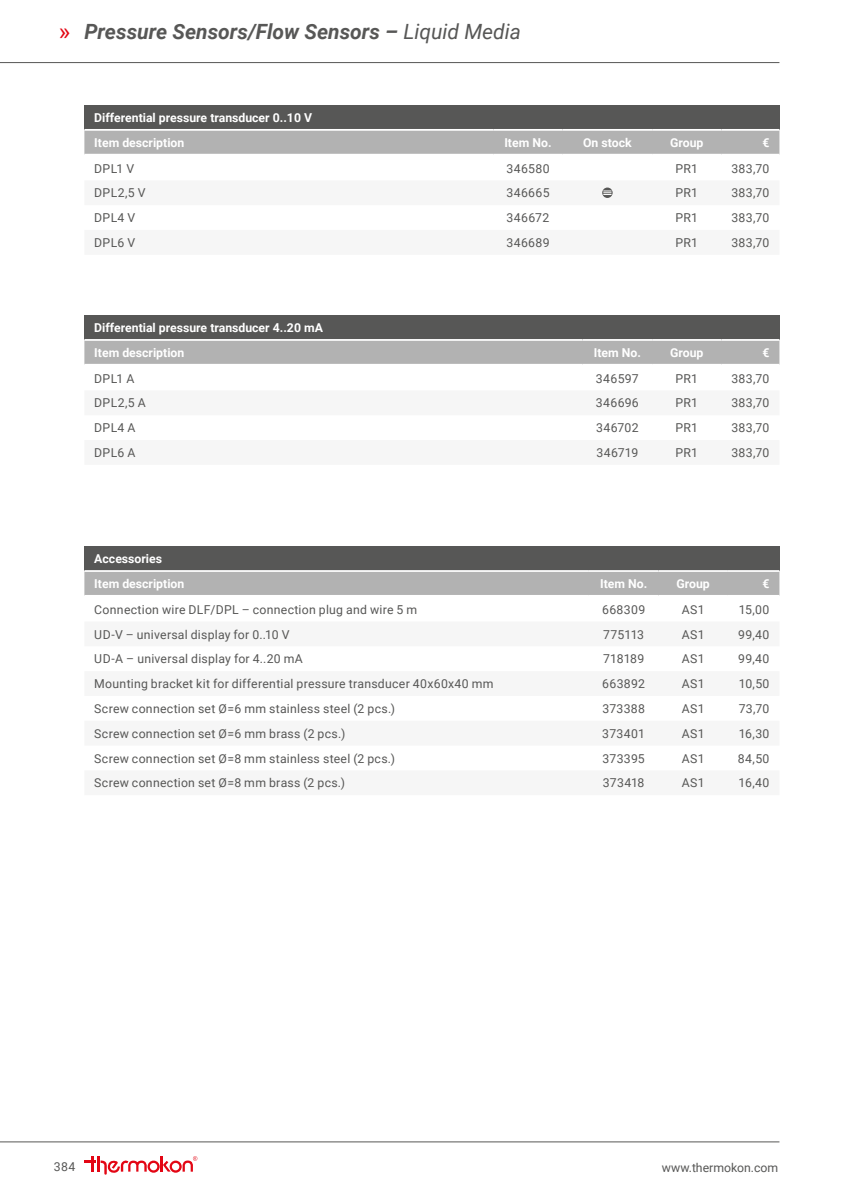
<style>
.page{position:relative;width:844px;height:1191px;background:#fff}
.page>*{position:absolute;margin:0;border:0;box-sizing:border-box;transform-origin:0 0}
.t1{font:24.5px "Roboto";color:#e30614}
.t2{font:italic 700 21px "Roboto";color:#575756}
.t3{font:12.25px "Roboto";letter-spacing:.02em;color:#575756}
.t4{font:700 12.25px "Roboto";color:#fff}
.t5{font:12.25px "Roboto";color:#575756}
.s1{font-weight:400}
</style>
<div class="page">
<hr style="left:0;top:1141px;width:779px;height:1px;background:#575756">
<svg style="left:84px;top:1156px;width:11px;height:15px"></svg>
<hr style="left:97px;top:1156px;width:3px;height:15px;background:#e30614">
<svg style="left:101px;top:1156px;width:96px;height:18px"></svg>
<hr style="left:0;top:62px;width:779px;height:1px;background:#575756">
<div style="left:84px;top:546px;width:695px;height:25px;background:#575756"></div>
<div style="left:84px;top:572px;width:695px;height:23px;background:#b2b2b2"></div>
<hr style="left:84px;top:570px;width:504px;height:2px;background:#fff">
<hr style="left:588px;top:570px;width:70px;height:2px;background:#fff">
<hr style="left:658px;top:570px;width:69px;height:2px;background:#fff">
<hr style="left:727px;top:570px;width:52px;height:2px;background:#fff">
<div style="left:84px;top:105px;width:695px;height:25px;background:#575756"></div>
<div style="left:84px;top:131px;width:695px;height:23px;background:#b2b2b2"></div>
<hr style="left:84px;top:129px;width:409px;height:2px;background:#fff">
<hr style="left:493px;top:129px;width:69px;height:2px;background:#fff">
<hr style="left:562px;top:129px;width:90px;height:2px;background:#fff">
<hr style="left:652px;top:129px;width:69px;height:2px;background:#fff">
<hr style="left:721px;top:129px;width:58px;height:2px;background:#fff">
<div style="left:602px;top:187px;width:10px;height:11px;background:#575756;border-radius:50%"></div>
<svg style="left:603px;top:190px;width:8px;height:5px"></svg>
<div style="left:84px;top:315px;width:695px;height:25px;background:#575756"></div>
<div style="left:84px;top:341px;width:695px;height:23px;background:#b2b2b2"></div>
<hr style="left:84px;top:339px;width:498px;height:2px;background:#fff">
<hr style="left:582px;top:339px;width:70px;height:2px;background:#fff">
<hr style="left:652px;top:339px;width:69px;height:2px;background:#fff">
<hr style="left:721px;top:339px;width:58px;height:2px;background:#fff">
<h1 class="t1" style="left:59px;top:14px;width:13px">»</h1>
<p class="t2" style="left:84px;top:17px;width:438px">Pressure Sensors/Flow Sensors – <span class="s1">Liquid Media</span></p>
<p class="t4" style="left:94px;top:109px;width:219px">Differential pressure transducer 0..10 V</p>
<p class="t4" style="left:94px;top:134px;width:91px">Item description</p>
<p class="t4" style="left:504px;top:134px;width:49px">Item No.</p>
<p class="t4" style="left:583px;top:134px;width:50px">On stock</p>
<p class="t4" style="left:670px;top:134px;width:35px">Group</p>
<p class="t4" style="left:762px;top:134px;width:9px">€</p>
<p class="t3" style="left:94px;top:160px;width:41px">DPL1 V</p>
<p class="t3" style="left:506px;top:160px;width:45px">346580</p>
<p class="t3" style="left:675px;top:160px;width:24px">PR1</p>
<p class="t3" style="left:731px;top:160px;width:40px">383,70</p>
<p class="t3" style="left:94px;top:184px;width:53px">DPL2,5 V</p>
<p class="t3" style="left:506px;top:184px;width:45px">346665</p>
<p class="t3" style="left:675px;top:184px;width:24px">PR1</p>
<p class="t3" style="left:731px;top:184px;width:40px">383,70</p>
<p class="t3" style="left:94px;top:209px;width:42px">DPL4 V</p>
<p class="t3" style="left:506px;top:209px;width:44px">346672</p>
<p class="t3" style="left:675px;top:209px;width:24px">PR1</p>
<p class="t3" style="left:731px;top:209px;width:40px">383,70</p>
<p class="t3" style="left:94px;top:234px;width:42px">DPL6 V</p>
<p class="t3" style="left:506px;top:234px;width:45px">346689</p>
<p class="t3" style="left:675px;top:234px;width:24px">PR1</p>
<p class="t3" style="left:731px;top:234px;width:40px">383,70</p>
<p class="t4" style="left:94px;top:319px;width:230px">Differential pressure transducer 4..20 mA</p>
<p class="t4" style="left:94px;top:344px;width:91px">Item description</p>
<p class="t4" style="left:593px;top:344px;width:49px">Item No.</p>
<p class="t4" style="left:670px;top:344px;width:35px">Group</p>
<p class="t4" style="left:762px;top:344px;width:9px">€</p>
<p class="t3" style="left:94px;top:370px;width:42px">DPL1 A</p>
<p class="t3" style="left:595px;top:370px;width:44px">346597</p>
<p class="t3" style="left:675px;top:370px;width:24px">PR1</p>
<p class="t3" style="left:731px;top:370px;width:40px">383,70</p>
<p class="t3" style="left:94px;top:394px;width:53px">DPL2,5 A</p>
<p class="t3" style="left:595px;top:394px;width:44px">346696</p>
<p class="t3" style="left:675px;top:394px;width:24px">PR1</p>
<p class="t3" style="left:731px;top:394px;width:40px">383,70</p>
<p class="t3" style="left:94px;top:419px;width:43px">DPL4 A</p>
<p class="t3" style="left:596px;top:419px;width:44px">346702</p>
<p class="t3" style="left:675px;top:419px;width:24px">PR1</p>
<p class="t3" style="left:731px;top:419px;width:40px">383,70</p>
<p class="t3" style="left:94px;top:444px;width:43px">DPL6 A</p>
<p class="t3" style="left:596px;top:444px;width:43px">346719</p>
<p class="t3" style="left:675px;top:444px;width:24px">PR1</p>
<p class="t3" style="left:731px;top:444px;width:40px">383,70</p>
<p class="t4" style="left:94px;top:550px;width:69px">Accessories</p>
<p class="t4" style="left:94px;top:575px;width:91px">Item description</p>
<p class="t4" style="left:600px;top:575px;width:49px">Item No.</p>
<p class="t4" style="left:676px;top:575px;width:35px">Group</p>
<p class="t4" style="left:762px;top:575px;width:9px">€</p>
<p class="t3" style="left:94px;top:601px;width:324px">Connection wire DLF/DPL – connection plug and wire 5 m</p>
<p class="t3" style="left:602px;top:601px;width:45px">668309</p>
<p class="t3" style="left:681px;top:601px;width:24px">AS1</p>
<p class="t3" style="left:738px;top:601px;width:32px">15,00</p>
<p class="t3" style="left:94px;top:625px;width:197px">UD-V – universal display for 0..10 V</p>
<p class="t3" style="left:603px;top:625px;width:42px">775113</p>
<p class="t3" style="left:681px;top:625px;width:24px">AS1</p>
<p class="t3" style="left:738px;top:625px;width:33px">99,40</p>
<p class="t3" style="left:94px;top:650px;width:210px">UD-A – universal display for 4..20 mA</p>
<p class="t3" style="left:603px;top:650px;width:43px">718189</p>
<p class="t3" style="left:681px;top:650px;width:24px">AS1</p>
<p class="t3" style="left:738px;top:650px;width:33px">99,40</p>
<p class="t3" style="left:94px;top:675px;width:400px">Mounting bracket kit for differential pressure transducer 40x60x40 mm</p>
<p class="t3" style="left:602px;top:675px;width:44px">663892</p>
<p class="t3" style="left:681px;top:675px;width:24px">AS1</p>
<p class="t3" style="left:738px;top:675px;width:32px">10,50</p>
<p class="t3" style="left:94px;top:700px;width:302px">Screw connection set Ø=6 mm stainless steel (2 pcs.)</p>
<p class="t3" style="left:602px;top:700px;width:44px">373388</p>
<p class="t3" style="left:681px;top:700px;width:24px">AS1</p>
<p class="t3" style="left:738px;top:700px;width:32px">73,70</p>
<p class="t3" style="left:94px;top:725px;width:252px">Screw connection set Ø=6 mm brass (2 pcs.)</p>
<p class="t3" style="left:602px;top:725px;width:44px">373401</p>
<p class="t3" style="left:681px;top:725px;width:24px">AS1</p>
<p class="t3" style="left:738px;top:725px;width:32px">16,30</p>
<p class="t3" style="left:94px;top:749px;width:302px">Screw connection set Ø=8 mm stainless steel (2 pcs.)</p>
<p class="t3" style="left:602px;top:749px;width:44px">373395</p>
<p class="t3" style="left:681px;top:749px;width:24px">AS1</p>
<p class="t3" style="left:737px;top:749px;width:33px">84,50</p>
<p class="t3" style="left:94px;top:774px;width:252px">Screw connection set Ø=8 mm brass (2 pcs.)</p>
<p class="t3" style="left:602px;top:774px;width:43px">373418</p>
<p class="t3" style="left:681px;top:774px;width:24px">AS1</p>
<p class="t3" style="left:738px;top:774px;width:32px">16,40</p>
<p class="t3" style="left:54px;top:1158px;width:23px">384</p>
<p class="t5" style="left:661px;top:1159px;width:118px">www.thermokon.com</p>
</div>
